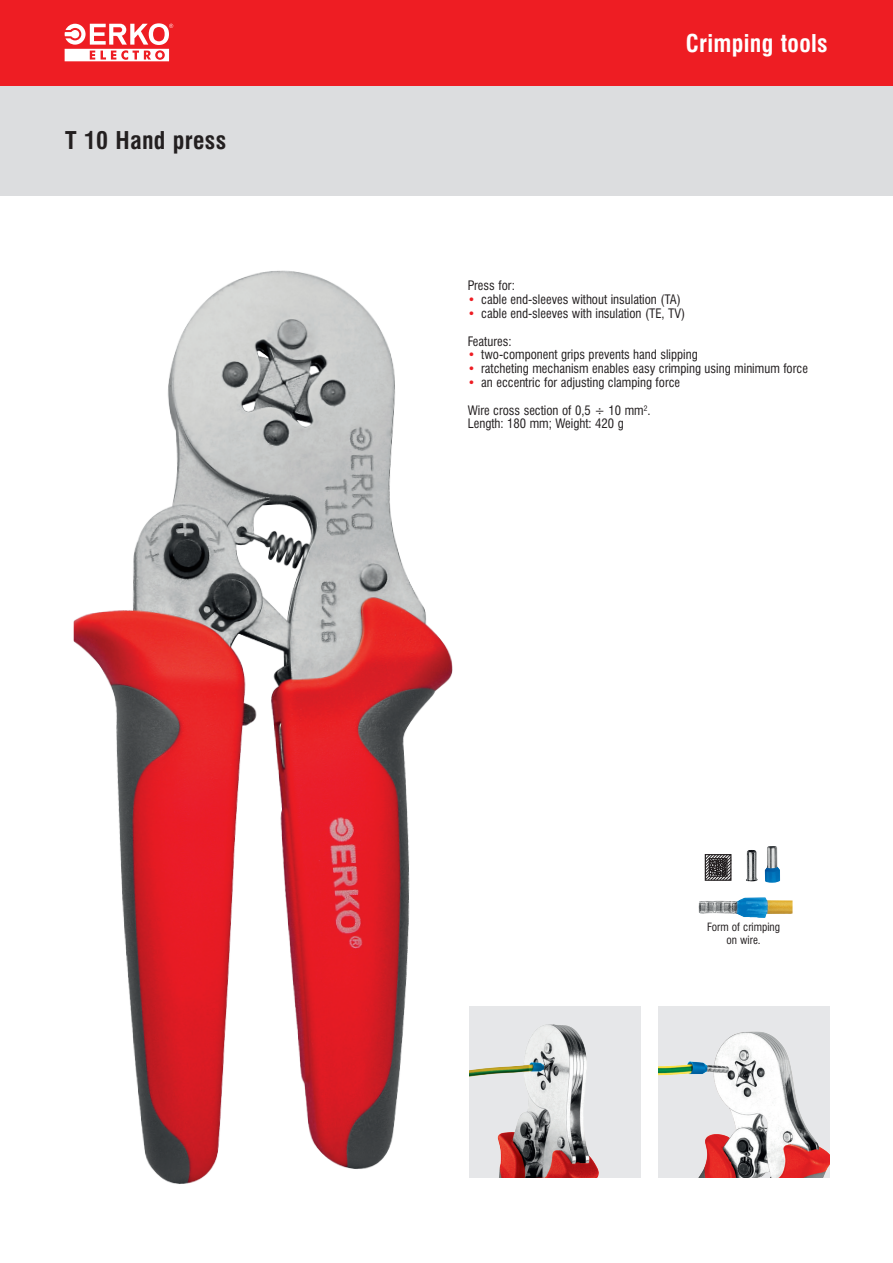
<style>
.page{position:relative;width:893px;height:1263px;background:#fff}
.page>*{position:absolute;margin:0;border:0;box-sizing:border-box;transform-origin:0 0}
._1_NAZWY_TYTULY{font:700 22.5px "Swis 721 Cn PL";letter-spacing:.015em;color:#fff}
._1_NAZWY_TYTULY-2{font:700 22.5px "Swis 721 Cn PL";letter-spacing:.015em;color:#231f20}
._01_txt_praski{font:12px "Swis 721 Cn PL";color:#231f20}
._01_txt_praski-2{font:10.5px/12.6px "Swis 721 Cn PL";color:#231f20;text-align:center}
.s1{color:#ee1d23}
</style>
<div class="page">
<div style="left:0;top:85px;width:893px;height:111px;background:#dcdddf"></div>
<div style="left:0;top:0;width:893px;height:85px;background:#ee1d23"></div>
<svg style="left:65px;top:23px;width:108px;height:38px"></svg>
<img style="left:658px;top:1007px;width:171px;height:171px">
<img style="left:469px;top:1007px;width:171px;height:171px">
<img style="left:698px;top:897px;width:94px;height:21px">
<img style="left:746px;top:850px;width:12px;height:31px">
<img style="left:765px;top:846px;width:15px;height:37px">
<svg style="left:705px;top:854px;width:27px;height:27px"></svg>
<img style="left:74px;top:270px;width:379px;height:914px">
<p class="_1_NAZWY_TYTULY-2" style="left:65px;top:126px;width:162px">T 10 Hand press</p>
<p class="_1_NAZWY_TYTULY" style="left:686px;top:29px;width:144px">Crimping tools</p>
<p class="_01_txt_praski" style="left:468px;top:278px;width:49px">Press for:</p>
<p class="_01_txt_praski" style="left:468px;top:292px;width:215px"><span class="s1">•</span> cable end-sleeves without insulation (TA)</p>
<p class="_01_txt_praski" style="left:468px;top:306px;width:219px"><span class="s1">•</span> cable end-sleeves with insulation (TE, TV)</p>
<p class="_01_txt_praski" style="left:468px;top:333px;width:45px">Features:</p>
<p class="_01_txt_praski" style="left:468px;top:347px;width:232px"><span class="s1">•</span> two-component grips prevents hand slipping</p>
<p class="_01_txt_praski" style="left:468px;top:361px;width:342px"><span class="s1">•</span> ratcheting mechanism enables easy crimping using minimum force</p>
<p class="_01_txt_praski" style="left:468px;top:375px;width:214px"><span class="s1">•</span> an eccentric for adjusting clamping force</p>
<p class="_01_txt_praski" style="left:468px;top:402px;width:184px">Wire cross section of 0,5 ÷ 10 mm<sup>2</sup>.</p>
<p class="_01_txt_praski" style="left:468px;top:416px;width:158px">Length: 180 mm; Weight: 420 g</p>
<p class="_01_txt_praski-2" style="left:707px;top:921px;width:75px">Form of crimping on wire.</p>
</div>
